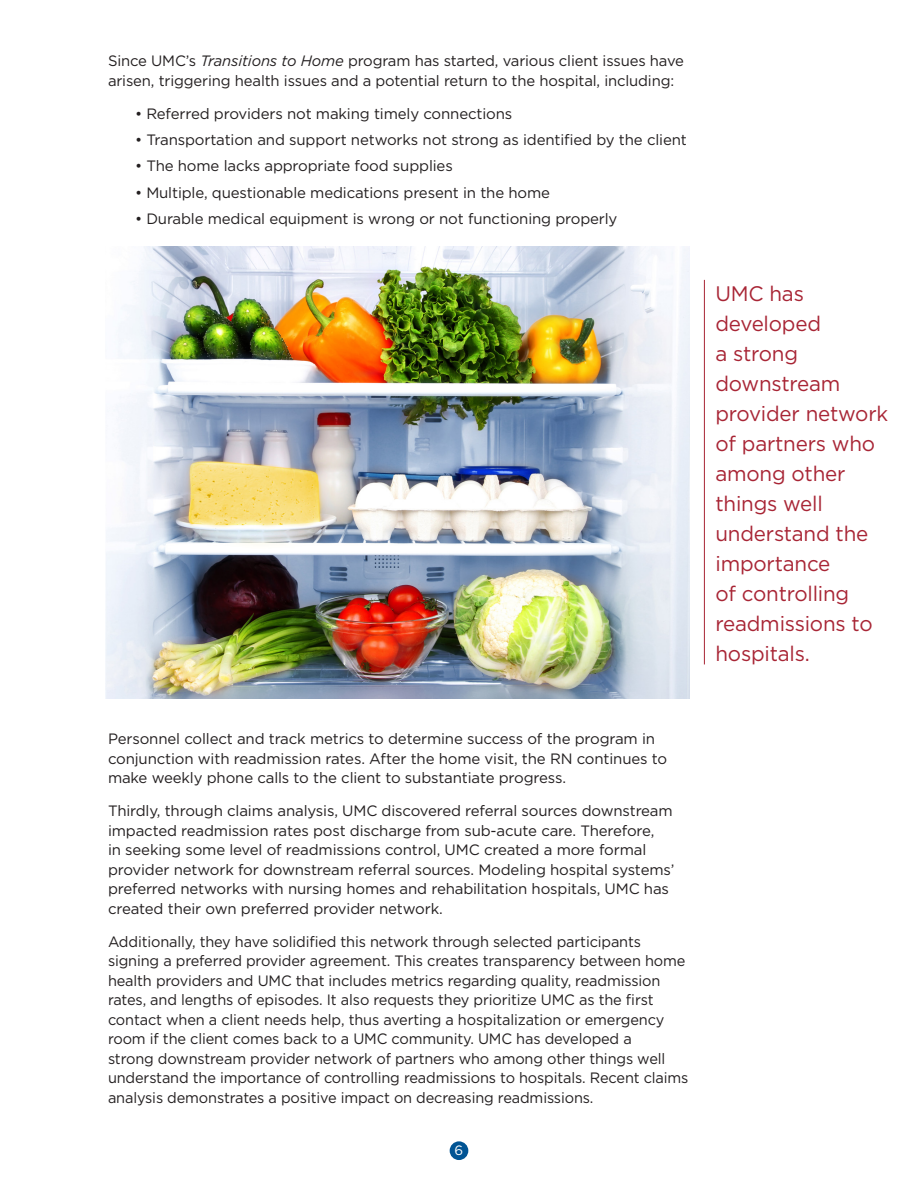
<style>
.page{position:relative;width:918px;height:1188px;background:#fff}
.page>*{position:absolute;margin:0;border:0;box-sizing:border-box;transform-origin:0 0}
.t1{font:21px/30px "Gotham";letter-spacing:-.01em;color:#a82535}
.t2{font:15px/19.5px "Gotham";letter-spacing:-.01em;color:#231f20}
.t3{font:13.5px "Gotham";color:#fff}
.s1{font-style:italic}
</style>
<div class="page">
<div style="left:450px;top:1141px;width:18px;height:19px;background:#015494;border-radius:50%"></div>
<img style="left:106px;top:246px;width:583px;height:452px">
<hr style="left:704px;top:280px;width:1px;height:384px;background:#a82535">
<p class="t2" style="left:108px;top:51px;width:577px">Since UMC’s <span class="s1">Transitions to Home</span> program has started, various client issues have arisen, triggering health issues and a potential return to the hospital, including:</p>
<p class="t2" style="left:135px;top:104px;width:379px">• Referred providers not making timely connections</p>
<p class="t2" style="left:135px;top:130px;width:553px">• Transportation and support networks not strong as identified by the client</p>
<p class="t2" style="left:135px;top:156px;width:319px">• The home lacks appropriate food supplies</p>
<p class="t2" style="left:135px;top:182px;width:417px">• Multiple, questionable medications present in the home</p>
<p class="t2" style="left:135px;top:209px;width:484px">• Durable medical equipment is wrong or not functioning properly</p>
<p class="t2" style="left:108px;top:729px;width:561px">Personnel collect and track metrics to determine success of the program in conjunction with readmission rates. After the home visit, the RN continues to make weekly phone calls to the client to substantiate progress.</p>
<p class="t2" style="left:108px;top:801px;width:568px">Thirdly, through claims analysis, UMC discovered referral sources downstream impacted readmission rates post discharge from sub-acute care. Therefore,<br>in seeking some level of readmissions control, UMC created a more formal provider network for downstream referral sources. Modeling hospital systems’ preferred networks with nursing homes and rehabilitation hospitals, UMC has created their own preferred provider network.</p>
<p class="t2" style="left:108px;top:932px;width:582px">Additionally, they have solidified this network through selected participants signing a preferred provider agreement. This creates transparency between home health providers and UMC that includes metrics regarding quality, readmission rates, and lengths of episodes. It also requests they prioritize UMC as the first contact when a client needs help, thus averting a hospitalization or emergency room if the client comes back to a UMC community. UMC has developed a<br>strong downstream provider network of partners who among other things well understand the importance of controlling readmissions to hospitals. Recent claims analysis demonstrates a positive impact on decreasing readmissions.</p>
<p class="t3" style="left:455px;top:1143px;width:10px">6</p>
<p class="t1" style="left:716px;top:278px;width:174px">UMC has developed<br>a strong downstream provider network of partners who among other things well understand the importance<br>of controlling readmissions to hospitals.</p>
</div>
